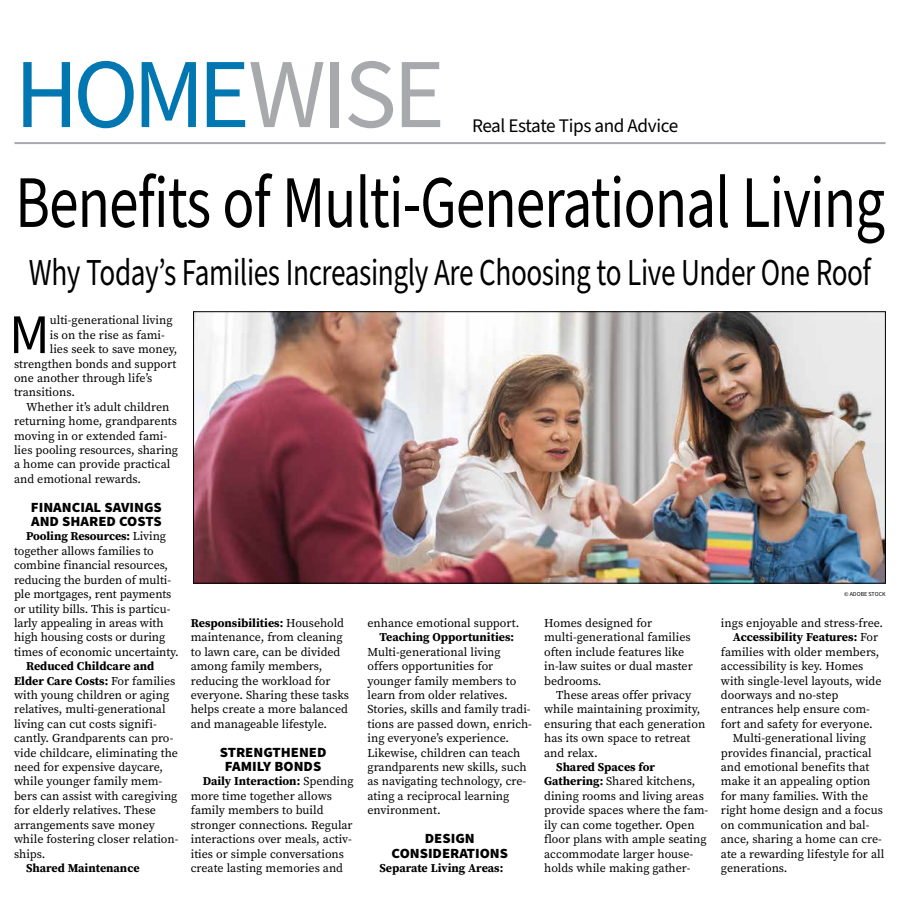
<style>
.page{position:relative;width:900px;height:908px;background:#fff}
.page>*{position:absolute;margin:0;border:0;box-sizing:border-box;transform-origin:0 0}
.t1{font:99px "Source Sans Pro";letter-spacing:-.04em;color:#0077b1}
.t2{font:74px "Source Sans Pro";letter-spacing:-.015em;color:#000;scale:.8 1}
.t3{font:55.9px "Source Sans Pro";color:#000}
.t4{font:38px "Source Sans Pro";letter-spacing:-.015em;color:#000;scale:.77 1}
.t5{font:19.2px "Source Sans Pro";letter-spacing:-.02em;color:#000}
.t6{font:900 14px/14.4px "Source Sans Pro";color:#000;text-align:center;scale:1.05 1}
.t7{font:12px/14.4px "Source Serif Pro";color:#000}
.t8{font:700 12px "Source Serif Pro";color:#000}
.t9{font:6px "Source Sans Pro";color:#000}
.s1{color:#a7a9ac}
.s2{font-weight:700}
.s3{font-weight:400}
</style>
<div class="page">
<hr style="left:14px;top:142px;width:872px;height:2px;background:#a7a9ac">
<img style="left:195px;top:313px;width:689px;height:268px">
<div style="left:193px;top:311px;width:693px;height:272px;border:1px solid #000"></div>
<h1 class="t1" style="left:14px;top:28px;width:432px">HOME<span class="s1">WISE</span></h1>
<h3 class="t5" style="left:472px;top:113px;width:208px">Real Estate Tips and Advice</h3>
<h2 class="t2" style="left:15px;top:153px;width:1089px">Benefits of Multi-Generational Living</h2>
<h3 class="t4" style="left:29px;top:247px;width:1095px">Why Today’s Families Increasingly Are Choosing to Live Under One Roof</h3>
<h3 class="t3" style="left:9px;top:297px;width:42px">M</h3>
<p class="t7" style="left:50px;top:313px;width:124px">ulti-generational living</p>
<p class="t7" style="left:50px;top:327px;width:117px">is on the rise as fami-</p>
<p class="t7" style="left:50px;top:342px;width:129px">lies seek to save money,</p>
<p class="t7" style="left:14px;top:356px;width:164px">strengthen bonds and support</p>
<p class="t7" style="left:14px;top:370px;width:140px">one another through life’s</p>
<p class="t7" style="left:14px;top:385px;width:62px">transitions.</p>
<p class="t7" style="left:26px;top:399px;width:145px">Whether it’s adult children</p>
<p class="t7" style="left:14px;top:414px;width:164px">returning home, grandparents</p>
<p class="t7" style="left:14px;top:428px;width:155px">moving in or extended fami-</p>
<p class="t7" style="left:14px;top:442px;width:166px">lies pooling resources, sharing</p>
<p class="t7" style="left:14px;top:457px;width:158px">a home can provide practical</p>
<p class="t7" style="left:14px;top:471px;width:128px">and emotional rewards.</p>
<p class="t6" style="left:31px;top:500px;width:126px;text-align:left">FINANCIAL SAVINGS<br>AND SHARED COSTS</p>
<p class="t7" style="left:14px;top:529px;width:166px;text-indent:12px"><span class="s2">Pooling Resources:</span> Living together allows families to combine financial resources, reducing the burden of multi&shy;ple mortgages, rent payments or utility bills. This is particu&shy;larly appealing in areas with high housing costs or during times of economic uncertainty.</p>
<p class="t7" style="left:14px;top:658px;width:166px;text-indent:12px"><span class="s2">Reduced Childcare and<br>Elder Care Costs:</span> For families with young children or aging relatives, multi-generational living can cut costs signifi&shy;cantly. Grandparents can pro&shy;vide childcare, eliminating the need for expensive daycare, while younger family mem&shy;bers can assist with caregiving for elderly relatives. These arrangements save money while fostering closer relation&shy;ships.</p>
<p class="t8" style="left:26px;top:859px;width:115px">Shared Maintenance</p>
<p class="t7" style="left:191px;top:615px;width:160px"><span class="s2">Responsibilities:</span> Household maintenance, from cleaning to lawn care, can be divided among family members, reducing the workload for everyone. Sharing these tasks helps create a more balanced and manageable lifestyle.</p>
<p class="t6" style="left:220px;top:744px;width:103px">STRENGTHENED<br>FAMILY BONDS</p>
<p class="t7" style="left:191px;top:774px;width:164px;text-indent:12px"><span class="s2">Daily Interaction:</span> Spending more time together allows family members to build stronger connections. Regular interactions over meals, activ&shy;ities or simple conversations create lasting memories and</p>
<p class="t7" style="left:367px;top:615px;width:153px">enhance emotional support.</p>
<p class="t8" style="left:379px;top:628px;width:136px">Teaching Opportunities:</p>
<p class="t7" style="left:367px;top:644px;width:166px">Multi-generational living offers opportunities for younger family members to learn from older relatives.<br>Stories, skills and family tradi&shy;tions are passed down, enrich&shy;ing everyone’s experience.<br>Likewise, children can teach grandparents new skills, such as navigating technology, cre&shy;ating a reciprocal learning environment.</p>
<p class="t6" style="left:392px;top:831px;width:112px">DESIGN<br>CONSIDERATIONS</p>
<p class="t8" style="left:379px;top:859px;width:125px">Separate Living Areas:</p>
<p class="t7" style="left:544px;top:615px;width:150px">Homes designed for multi-generational families often include features like in-law suites or dual master bedrooms.</p>
<p class="t7" style="left:544px;top:687px;width:163px;text-indent:12px">These areas offer privacy while maintaining proximity, ensuring that each generation has its own space to retreat and relax.</p>
<p class="t7" style="left:544px;top:759px;width:166px;text-indent:12px"><span class="s2">Shared Spaces for<br>Gathering:</span> Shared kitchens, dining rooms and living areas provide spaces where the fam&shy;ily can come together. Open floor plans with ample seating accommodate larger house&shy;holds while making gather-</p>
<p class="t9" style="left:844px;top:589px;width:43px">© ADOBE STOCK</p>
<p class="t7" style="left:721px;top:615px;width:164px">ings enjoyable and stress-free.</p>
<p class="t8" style="left:733px;top:628px;width:147px">Accessibility Features: <span class="s3">For</span></p>
<p class="t7" style="left:721px;top:644px;width:160px">families with older members,</p>
<p class="t7" style="left:721px;top:658px;width:144px">accessibility is key. Homes</p>
<p class="t7" style="left:721px;top:673px;width:162px">with single-level layouts, wide</p>
<p class="t7" style="left:721px;top:687px;width:119px">doorways and no-step</p>
<p class="t7" style="left:721px;top:702px;width:151px">entrances help ensure com-</p>
<p class="t7" style="left:721px;top:716px;width:153px">fort and safety for everyone.</p>
<p class="t7" style="left:733px;top:730px;width:135px">Multi-generational living</p>
<p class="t7" style="left:721px;top:745px;width:152px">provides financial, practical</p>
<p class="t7" style="left:721px;top:759px;width:150px">and emotional benefits that</p>
<p class="t7" style="left:721px;top:774px;width:151px">make it an appealing option</p>
<p class="t7" style="left:721px;top:788px;width:149px">for many families. With the</p>
<p class="t7" style="left:721px;top:802px;width:164px">right home design and a focus</p>
<p class="t7" style="left:721px;top:817px;width:150px">on communication and bal-</p>
<p class="t7" style="left:721px;top:831px;width:163px">ance, sharing a home can cre-</p>
<p class="t7" style="left:721px;top:846px;width:165px">ate a rewarding lifestyle for all</p>
<p class="t7" style="left:721px;top:860px;width:68px">generations.</p>
</div>
